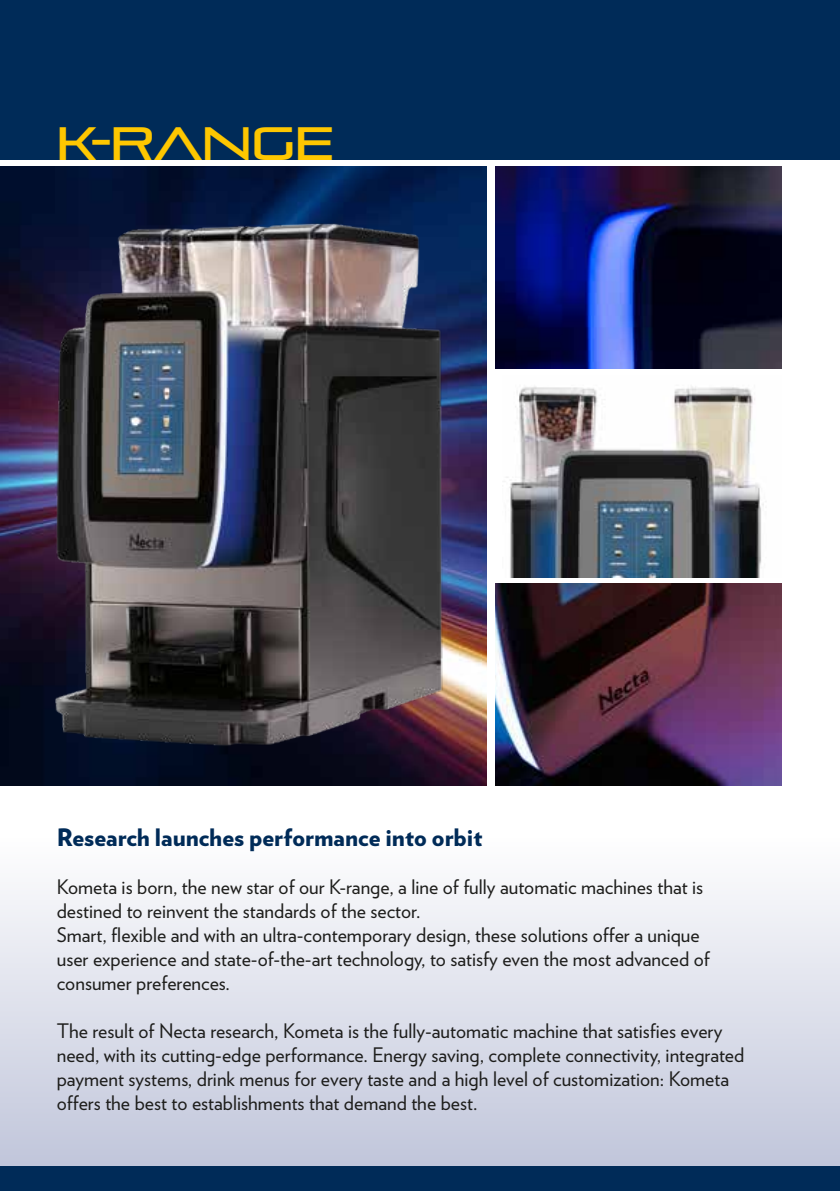
<style>
.page{position:relative;width:840px;height:1191px;background:#fff}
.page>*{position:absolute;margin:0;border:0;box-sizing:border-box;transform-origin:0 0}
.t1{font:46.6px "Pirulen Rg";color:#fec700}
.t2{font:900 24px "Verlag";color:#002b58}
.t3{font:20px/24px "Verlag";color:#1d1d1b}
</style>
<div class="page">
<div style="left:0;top:837px;width:839px;height:329px;background:linear-gradient(to bottom,#fefefe,#c1c6db)"></div>
<div style="left:0;top:1166px;width:839px;height:25px;background:#002b58"></div>
<div style="left:0;top:0;width:839px;height:159px;background:#002b58"></div>
<img style="left:495px;top:166px;width:286px;height:202px">
<img style="left:495px;top:583px;width:286px;height:202px">
<img style="left:0;top:167px;width:486px;height:618px">
<img style="left:506px;top:386px;width:258px;height:191px">
<h1 class="t1" style="left:57px;top:115px;width:279px">K-RANGE</h1>
<p class="t2" style="left:57px;top:817px;width:427px">Research launches performance into orbit</p>
<p class="t3" style="left:57px;top:873px;width:654px">Kometa is born, the new star of our K-range, a line of fully automatic machines that is destined to reinvent the standards of the sector.<br>Smart, flexible and with an ultra-contemporary design, these solutions offer a unique user experience and state-of-the-art technology, to satisfy even the most advanced of consumer preferences.</p>
<p class="t3" style="left:57px;top:1017px;width:688px">The result of Necta research, Kometa is the fully-automatic machine that satisfies every need, with its cutting-edge performance. Energy saving, complete connectivity, integrated payment systems, drink menus for every taste and a high level of customization: Kometa offers the best to establishments that demand the best.</p>
</div>
